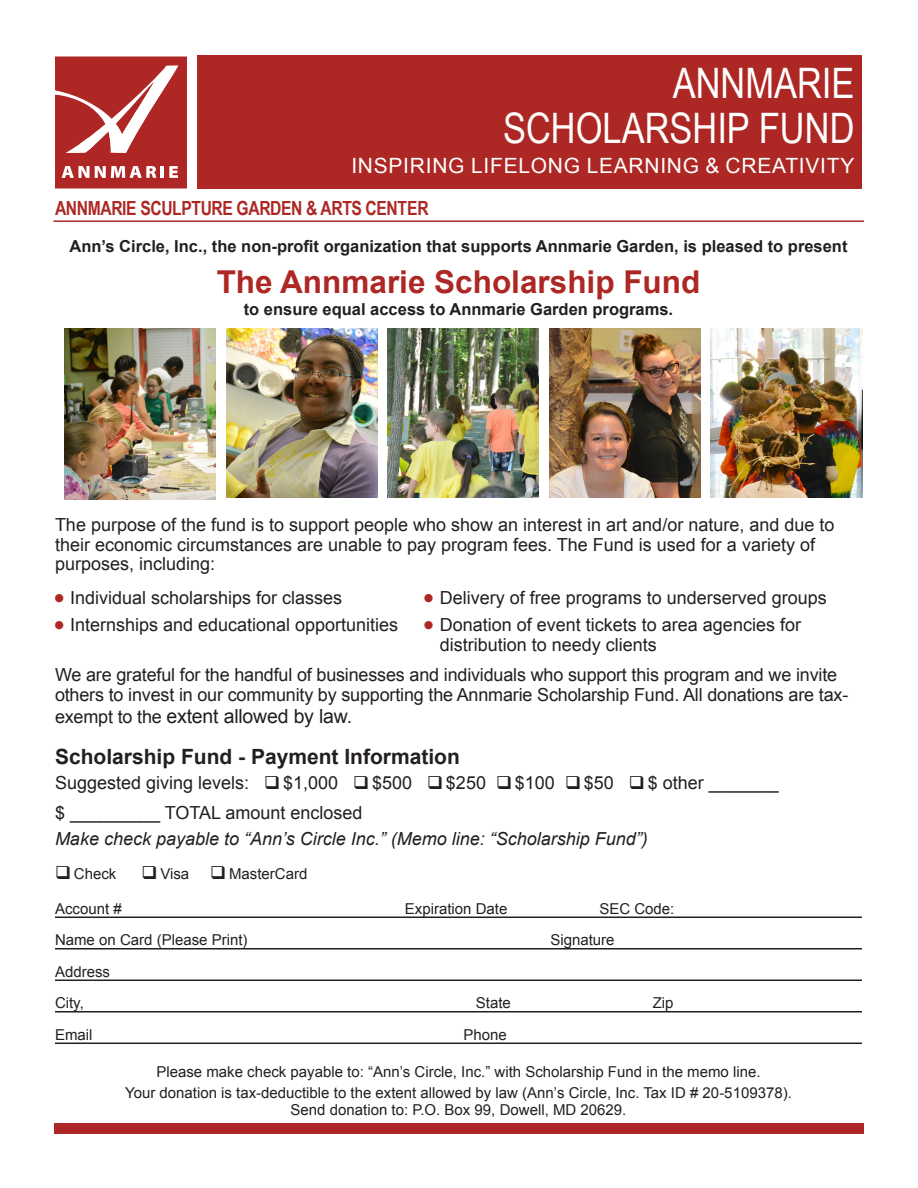
<style>
.page{position:relative;width:918px;height:1188px;background:#fff}
.page>*{position:absolute;margin:0;border:0;box-sizing:border-box;transform-origin:0 0}
.t1{font:42px/45px "Arial Narrow";color:#fff;text-align:right}
.t2{font:700 31.5px "Arial";color:#ad2824}
.t3{font:21px "Arial";letter-spacing:.035em;color:#fff}
.t4{font:700 21px "Arial";color:#231f20}
.t5{font:700 19.5px "Arial Narrow";letter-spacing:-.02em;color:#ad2824}
.t6{font:19.5px "Arial";letter-spacing:-.01em;color:#231f20}
.t7{font:18px/19.5px "Arial";color:#231f20}
.t8{font:italic 18px/25.5px "Arial";color:#231f20}
.t9{font:700 16.5px "Arial";color:#231f20}
.t10{font:15px/21px "Arial";color:#231f20;text-align:center}
.s1{font-size:33px;color:#ad2824}
.s2{font-size:18px}
.s3{font-style:normal}
</style>
<div class="page">
<div style="left:54px;top:1123px;width:810px;height:11px;background:#ad2824"></div>
<div style="left:197px;top:55px;width:665px;height:133px;background:#ad2824"></div>
<div style="left:54px;top:55px;width:135px;height:135px;border:3px solid #fff"></div>
<svg style="left:55px;top:57px;width:132px;height:131px"></svg>
<hr style="left:55px;top:917px;width:807px;height:1px;background:#231f20">
<hr style="left:55px;top:948px;width:807px;height:2px;background:#231f20">
<hr style="left:55px;top:980px;width:807px;height:1px;background:#231f20">
<hr style="left:55px;top:1011px;width:807px;height:2px;background:#231f20">
<hr style="left:55px;top:1043px;width:807px;height:1px;background:#231f20">
<img style="left:388px;top:328px;width:151px;height:170px">
<img style="left:549px;top:328px;width:151px;height:170px">
<img style="left:711px;top:328px;width:151px;height:170px">
<img style="left:64px;top:328px;width:152px;height:171px">
<img style="left:226px;top:328px;width:151px;height:170px">
<hr style="left:54px;top:220px;width:810px;height:2px;background:#ad2824">
<p class="t1" style="left:503px;top:59px;width:353px">ANNMARIE<br>SCHOLARSHIP FUND</p>
<p class="t3" style="left:351px;top:151px;width:504px">INSPIRING LIFELONG LEARNING &amp; CREATIVITY</p>
<p class="t5" style="left:55px;top:193px;width:375px">ANNMARIE SCULPTURE GARDEN &amp; ARTS CENTER</p>
<p class="t9" style="left:69px;top:235px;width:780px">Ann’s Circle, Inc., the non-profit organization that supports Annmarie Garden, is pleased to present</p>
<p class="t2" style="left:217px;top:259px;width:485px">The Annmarie Scholarship Fund</p>
<p class="t9" style="left:244px;top:298px;width:431px">to ensure equal access to Annmarie Garden programs.</p>
<p class="t7" style="left:55px;top:515px;width:781px">The purpose of the fund is to support people who show an interest in art and/or nature, and due to their economic circumstances are unable to pay program fees. The Fund is used for a variety of purposes, including:</p>
<p class="t7" style="left:54px;top:588px;width:290px"><span class="s1">•</span> Individual scholarships for classes</p>
<p class="t7" style="left:54px;top:615px;width:346px"><span class="s1">•</span> Internships and educational opportunities</p>
<p class="t7" style="left:423px;top:588px;width:406px"><span class="s1">•</span> Delivery of free programs to underserved groups</p>
<p class="t7" style="left:440px;top:615px;width:363px;text-indent:-17px"><span class="s1">•</span> Donation of event tickets to area agencies for distribution to needy clients</p>
<p class="t7" style="left:55px;top:665px;width:795px">We are grateful for the handful of businesses and individuals who support this program and we invite others to invest in our community by supporting the Annmarie Scholarship Fund. All donations are tax-</p>
<p class="t6" style="left:55px;top:703px;width:299px"><span class="s2">exempt to the</span> extent allowed by law.</p>
<p class="t4" style="left:55px;top:741px;width:406px">Scholarship Fund - Payment Information</p>
<p class="t7" style="left:55px;top:773px;width:725px">Suggested giving levels: ❑ $1,000 ❑ $500 ❑ $250 ❑ $100 ❑ $50 ❑ $ other _______</p>
<p class="t8" style="left:55px;top:800px;width:594px"><span class="s3">$ _________ TOTAL amount enclosed<br></span>Make check payable to “Ann’s Circle Inc.” (Memo line: “Scholarship Fund”)</p>
<p class="t10" style="left:55px;top:863px;width:63px">❑ Check</p>
<p class="t10" style="left:141px;top:863px;width:167px">❑ Visa ❑ MasterCard</p>
<p class="t10" style="left:55px;top:898px;width:68px">Account #</p>
<p class="t10" style="left:405px;top:898px;width:104px">Expiration Date</p>
<p class="t10" style="left:599px;top:898px;width:77px">SEC Code:</p>
<p class="t10" style="left:55px;top:929px;width:194px">Name on Card (Please Print)</p>
<p class="t10" style="left:550px;top:929px;width:66px">Signature</p>
<p class="t10" style="left:55px;top:961px;width:57px">Address</p>
<p class="t10" style="left:55px;top:992px;width:30px">City,</p>
<p class="t10" style="left:476px;top:992px;width:37px">State</p>
<p class="t10" style="left:653px;top:992px;width:22px">Zip</p>
<p class="t10" style="left:55px;top:1024px;width:39px">Email</p>
<p class="t10" style="left:463px;top:1024px;width:45px">Phone</p>
<p class="t10" style="left:125px;top:1061px;width:668px">Please make check payable to: “Ann’s Circle, Inc.” with Scholarship Fund in the memo line.<br>Your donation is tax-deductible to the extent allowed by law (Ann’s Circle, Inc. Tax ID # 20-5109378).</p>
<p class="t10" style="left:291px;top:1099px;width:337px">Send donation to: P.O. Box 99, Dowell, MD 20629.</p>
</div>
